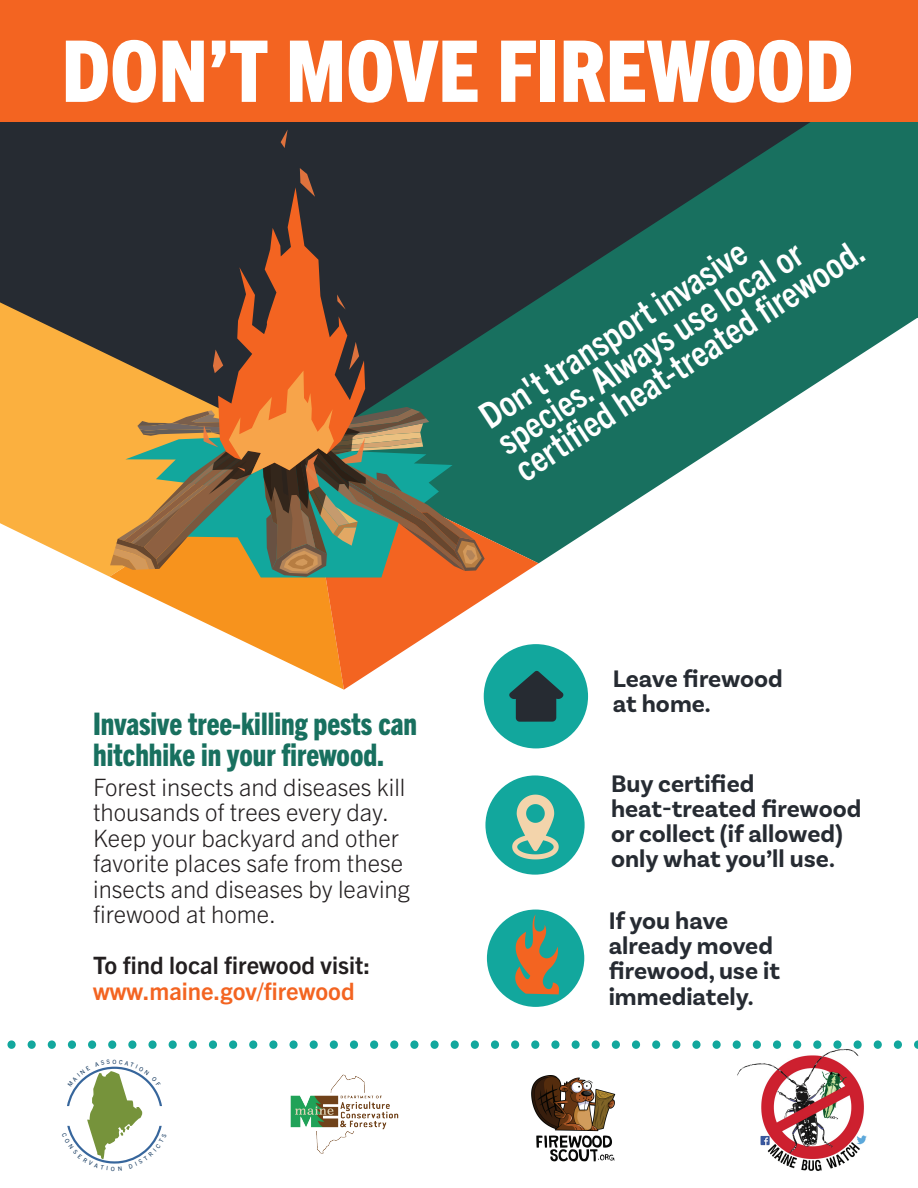
<style>
.page{position:relative;width:918px;height:1188px;background:#fff}
.page>*{position:absolute;margin:0;border:0;box-sizing:border-box;transform-origin:0 0}
.t1{font:800 condensed 85.35px "Trade Gothic Next LT Pro";color:#fff}
.t2{font:700 condensed 36px/31.5px "Trade Gothic Next LT Pro";color:#fff}
.t3{font:800 condensed 31.2px/31.2px "Trade Gothic Next LT Pro";color:#18705f;scale:.94 1}
.t4{font:700 25.05px/25px "Basic Sans";color:#262b32}
.t5{font:300 24px/25.5px "Trade Gothic Next LT Pro";color:#231f20}
.t6{font:700 24px "Trade Gothic Next LT Pro";color:#231f20}
.t7{font:700 24px "Trade Gothic Next LT Pro";color:#f36421}
</style>
<div class="page">
<img style="left:737px;top:1049px;width:130px;height:122px">
<div style="left:0;top:122px;width:305px;height:180px;background:#262b32"></div>
<svg style="left:305px;top:122px;width:613px;height:441px;fill:#18705f"></svg>
<svg style="left:0;top:302px;width:110px;height:275px;background:#e6ab50"></svg>
<svg style="left:110px;top:577px;width:195px;height:94px"></svg>
<svg style="left:305px;top:450px;width:234px;height:240px"></svg>
<img style="left:290px;top:1074px;width:108px;height:80px">
<div style="left:0;top:0;width:918px;height:122px;background:#f36421"></div>
<div style="left:484px;top:644px;width:104px;height:104px;background:#12a79d;border-radius:50%"></div>
<svg style="left:509px;top:671px;width:54px;height:51px"></svg>
<div style="left:487px;top:910px;width:97px;height:97px;background:#12a79d;border-radius:50%"></div>
<svg style="left:515px;top:914px;width:44px;height:80px"></svg>
<div style="left:485px;top:775px;width:100px;height:100px;background:#12a79d;border-radius:50%"></div>
<svg style="left:512px;top:795px;width:47px;height:64px"></svg>
<svg style="left:7px;top:1040px;width:911px;height:9px"></svg>
<svg style="left:281px;top:129px;width:7px;height:19px"></svg>
<svg style="left:110px;top:168px;width:375px;height:409px;background:#63583f"></svg>
<img style="left:531px;top:1075px;width:85px;height:87px">
<svg style="left:67px;top:1066px;width:95px;height:98px"></svg>
<h1 class="t1" style="left:62px;top:13px;width:793px">DON’T MOVE FIREWOOD</h1>
<h2 class="t2" style="left:473px;top:404px;width:412px;rotate:-33deg">Don't transport invasive species. Always use local or certifi ed heat-treated fi rewood.</h2>
<h3 class="t3" style="left:93px;top:706px;width:346px">Invasive tree-killing pests can hitchhike in your firewood.</h3>
<p class="t5" style="left:93px;top:773px;width:318px">Forest insects and diseases kill thousands of trees every day.<br>Keep your backyard and other favorite places safe from these insects and diseases by leaving firewood at home.</p>
<p class="t6" style="left:93px;top:949px;width:278px">To find local firewood visit:</p>
<p class="t7" style="left:93px;top:974px;width:263px">www.maine.gov/firewood</p>
<p class="t4" style="left:613px;top:666px;width:172px">Leave firewood at home.</p>
<p class="t4" style="left:611px;top:771px;width:252px">Buy certified heat-treated firewood or collect (if allowed) only what you’ll use.</p>
<p class="t4" style="left:609px;top:909px;width:173px">If you have already moved firewood, use it immediately.</p>
</div>
